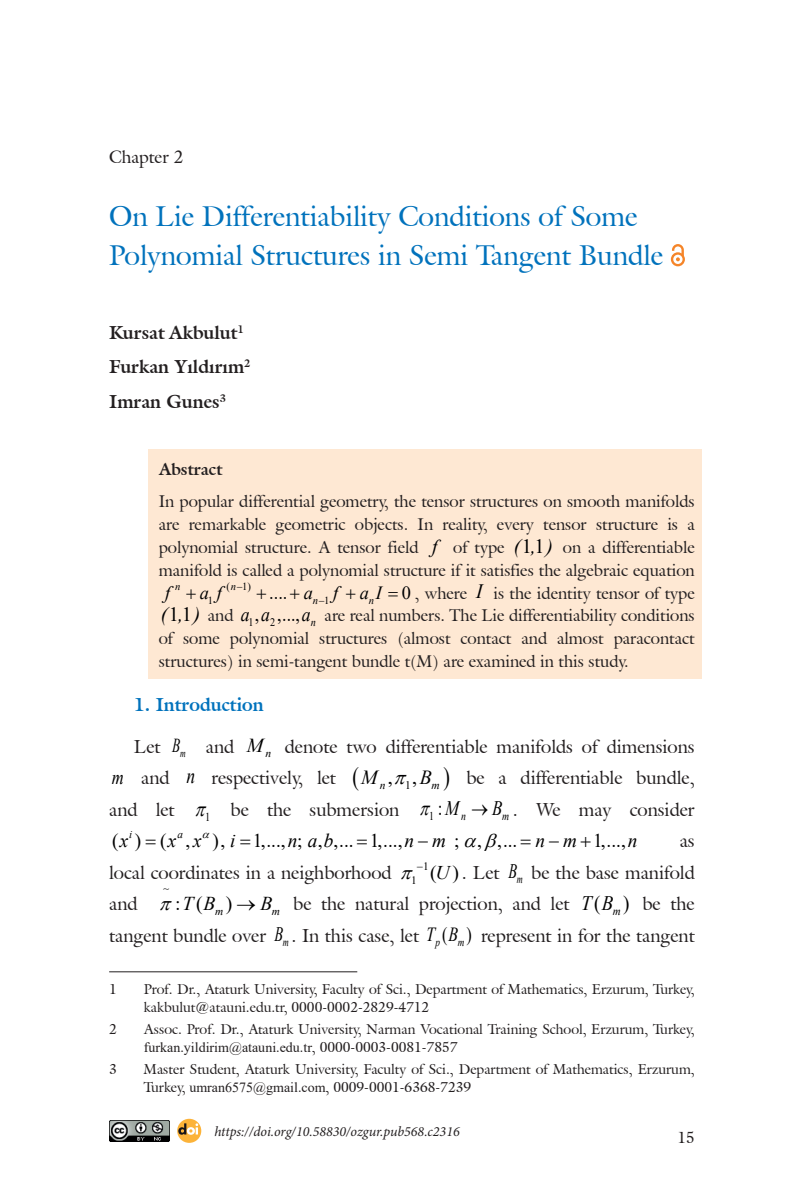
<style>
.page{position:relative;width:794px;height:1191px;background:#fff}
.page>*{position:absolute;margin:0;border:0;box-sizing:border-box;transform-origin:0 0}
.t1{font:28px/38.5px "Galliard IT Cby BT";color:#0072bc}
.t2{font:italic 20.65px "Times New Roman";color:#000001;scale:.82 1}
.t3{font:italic 20.3px "Times New Roman";color:#000001}
.t4{font:italic 19.95px "Times New Roman";color:#000001}
.t5{font:19.78px "Times New Roman";color:#000001;scale:.89 1}
.t6{font:italic 19.78px "Times New Roman";color:#000001;scale:.89 1}
.t7{font:italic 19.6px "Times New Roman";color:#000001}
.t8{font:19.43px "Times New Roman";color:#000001}
.t9{font:italic 19.43px "Times New Roman";color:#000001}
.t10{font:italic 18.55px "Times New Roman";color:#000001}
.t11{font:18.55px "Times New Roman";color:#000001}
.t12{font:18.38px/31.5px "Galliard IT Cby BT";color:#231f20}
.t13{font:700 18.38px/34.5px "Galliard IT Cby BT";color:#231f20}
.t14{font:700 18.38px "Galliard IT Cby BT";color:#0072bc}
.t15{font:17.5px "Galliard IT Cby BT";color:#231f20}
.t16{font:16.62px/22.8px "Galliard IT Cby BT";color:#231f20;text-align:justify}
.t17{font:700 16.62px "Galliard IT Cby BT";color:#231f20}
.t18{font:15.75px "Galliard IT Cby BT";color:#231f20}
.t19{font:14px/17.5px "Galliard IT Cby BT";color:#231f20}
.t20{font:14px "Times New Roman";color:#231f20}
.t21{font:italic 14px "Minion Pro";color:#231f20}
.t22{font:11.9px "Times New Roman";color:#000001;scale:.82 1}
.t23{font:italic 11.9px "Times New Roman";color:#000001;scale:.82 1}
.t24{font:italic 11.55px "Times New Roman";color:#000001;scale:.8 1}
.t25{font:11.55px "Times New Roman";color:#000001;scale:.89 1}
.t26{font:italic 11.55px "Times New Roman";color:#000001}
.t27{font:italic 11.38px "Times New Roman";color:#000001}
.t28{font:italic 11.2px "Times New Roman";color:#000001}
.t29{font:11.2px "Times New Roman";color:#000001}
.t30{font:10.85px "Times New Roman";color:#000001}
.t31{font:italic 10.85px "Times New Roman";color:#000001}
.s1{font-family:"Times New Roman";font-style:italic;font-size:19.25px;color:#000001}
.s2{font-family:"Times New Roman";font-style:italic;font-size:20.3px;color:#000001}
.s3{font-family:"Times New Roman";font-size:20.3px;color:#000001}
.s4{font-style:italic}
.s5{font-style:normal}
.s6{font-family:"Times New Roman";font-style:italic;font-size:19.78px;color:#000001}
.s7{font-family:"Times New Roman";font-style:italic;font-size:21.53px;color:#000001}
.s8{color:#000001}
.s9{font-family:"Times New Roman";font-size:19.43px;color:#000001}
.s10{font-family:"Times New Roman";font-style:italic;font-size:20.65px;color:#000001}
.s11{font-family:"Times New Roman";font-size:19.6px;color:#000001}
.s12{font-family:"Times New Roman";font-size:20.65px;color:#000001}
.s13{font-family:"Times New Roman";font-size:19.95px;color:#000001}
.s14{font-family:"Times New Roman";font-style:italic;font-size:19.95px;color:#000001}
.s15{font-family:"Galliard IT Cby BT"}
.s16{font-family:"Times New Roman"}
</style>
<div class="page">
<div style="left:148px;top:449px;width:554px;height:229px;background:#fee8d3"></div>
<svg style="left:671px;top:244px;width:14px;height:22px"></svg>
<hr style="left:109px;top:971px;width:248px;height:1px;background:#231f20">
<img style="left:109px;top:1120px;width:60px;height:21px">
<svg style="left:177px;top:1118px;width:24px;height:24px"></svg>
<svg style="left:178px;top:1123px;width:20px;height:11px"></svg>
<p class="t15" style="left:109px;top:145px;width:76px">Chapter 2</p>
<h1 class="t1" style="left:109px;top:197px;width:555px">On Lie Differentiability Conditions of Some<br>Polynomial Structures in Semi Tangent Bundle</h1>
<p class="t13" style="left:109px;top:315px;width:143px">Kursat Akbulut<sup>1<br></sup>Furkan Yıldırım<sup>2<br></sup>Imran Gunes<sup>3</sup></p>
<p class="t17" style="left:159px;top:458px;width:65px">Abstract</p>
<p class="t16" style="left:159px;top:490px;width:537px">In popular differential geometry, the tensor structures on smooth manifolds are remarkable geometric objects. In reality, every tensor structure is a polynomial structure. A tensor field <span class="s1">f</span> of type <span class="s2">( , )</span></p>
<p class="t16" style="left:159px;top:536px;width:537px;text-align:right"><span class="s3">11</span> on a differentiable<br>manifold is called a polynomial structure if it satisfies the algebraic equation</p>
<p class="t30" style="left:226px;top:579px;width:26px">(<span class="s4">n</span>−1)</p>
<p class="t31" style="left:313px;top:592px;width:18px">n−<span class="s5">1</span></p>
<p class="t10" style="left:165px;top:580px;width:7px">f</p>
<p class="t10" style="left:200px;top:580px;width:23px">a f</p>
<p class="t10" style="left:304px;top:580px;width:11px">a</p>
<p class="t10" style="left:333px;top:580px;width:50px">f aI</p>
<p class="t16" style="left:415px;top:581px;width:281px">, where <span class="s2">I</span> is the identity tensor of type</p>
<p class="t3" style="left:161px;top:600px;width:41px">(,)</p>
<p class="t31" style="left:175px;top:579px;width:7px">n</p>
<p class="t30" style="left:208px;top:592px;width:7px">1</p>
<p class="t11" style="left:269px;top:579px;width:20px">....</p>
<p class="t11" style="left:402px;top:579px;width:11px">0</p>
<p class="t31" style="left:369px;top:592px;width:7px">n</p>
<p class="t16" style="left:169px;top:604px;width:86px"><span class="s3">11</span> and <sub>1</sub></p>
<p class="t25" style="left:270px;top:614px;width:7px">2</p>
<p class="t16" style="left:159px;top:604px;width:537px;text-indent:143px"><span class="s6">a</span> are real numbers. The Lie differentiability conditions of some polynomial structures (almost contact and almost paracontact structures) in semi-tangent bundle t(M) are examined in this study.</p>
<p class="t14" style="left:134px;top:692px;width:131px">1. Introduction</p>
<p class="t12" style="left:112px;top:730px;width:584px;text-indent:22px">Let <span class="s6">B</span><sub>m</sub> and <span class="s6">M</span><sub>n</sub> denote two differentiable manifolds of dimensions <span class="s2">m</span> and <span class="s7">n</span> respectively, let</p>
<p class="t6" style="left:241px;top:601px;width:34px">a a</p>
<p class="t5" style="left:255px;top:600px;width:70px">, ,..., <sub>n</sub></p>
<p class="t4" style="left:361px;top:763px;width:72px">M<sub>n</sub><span class="s5">, ,</span><sub>1</sub> B</p>
<p class="t12" style="left:466px;top:762px;width:230px">be a differentiable bundle,</p>
<p class="t26" style="left:431px;top:777px;width:10px">m</p>
<p class="t12" style="left:109px;top:793px;width:67px">and let</p>
<p class="t12" style="left:205px;top:793px;width:196px"><sub>1</sub> be the submersion</p>
<p class="t22" style="left:429px;top:808px;width:46px">1 <sup>:</sup><sup>M</sup><span class="s4">n</span></p>
<p class="t2" style="left:492px;top:794px;width:14px">B</p>
<p class="t12" style="left:471px;top:793px;width:225px"><span class="s8">→</span> . We may consider</p>
<p class="t23" style="left:502px;top:808px;width:10px">m</p>
<p class="t28" style="left:129px;top:827px;width:5px">i</p>
<p class="t28" style="left:177px;top:827px;width:7px">a</p>
<p class="t9" style="left:120px;top:827px;width:10px">x</p>
<p class="t9" style="left:168px;top:827px;width:35px">x x</p>
<p class="t9" style="left:288px;top:827px;width:47px">nab</p>
<p class="t9" style="left:535px;top:827px;width:43px">n m</p>
<p class="t12" style="left:680px;top:825px;width:16px">as</p>
<p class="t12" style="left:109px;top:856px;width:284px">local coordinates in a neighborhood</p>
<p class="t29" style="left:417px;top:858px;width:13px">−1</p>
<p class="t8" style="left:112px;top:827px;width:125px">() ( , ),<span class="s4">i</span></p>
<p class="t8" style="left:253px;top:827px;width:266px">1,..., ; , ,... 1,...,<span class="s4">n m</span> ; , ,...</p>
<p class="t8" style="left:593px;top:827px;width:46px">1,...,<span class="s4">n</span></p>
<p class="t12" style="left:411px;top:856px;width:285px"><sub>1</sub> <span class="s9">( )</span> . Let <span class="s10">B</span><sub>m</sub> be the base manifold</p>
<p class="t9" style="left:435px;top:858px;width:16px">U</p>
<p class="t12" style="left:109px;top:888px;width:30px">and</p>
<p class="t12" style="left:175px;top:888px;width:456px"><span class="s11">: ( )</span> <span class="s8">→</span> be the natural projection, and let <span class="s12">( )</span></p>
<p class="t12" style="left:581px;top:888px;width:115px"><span class="s10">T B</span><sub>m</sub> be the</p>
<p class="t7" style="left:182px;top:890px;width:35px">T B</p>
<p class="t7" style="left:260px;top:890px;width:13px">B</p>
<p class="t27" style="left:215px;top:903px;width:10px">m</p>
<p class="t27" style="left:272px;top:903px;width:10px">m</p>
<p class="t12" style="left:109px;top:919px;width:364px">tangent bundle over <span class="s10">B</span><sub>m</sub> . In this case, let <span class="s13">( )</span></p>
<p class="t12" style="left:426px;top:919px;width:270px"><span class="s14">T B</span> represent in for the tangent</p>
<p class="t24" style="left:435px;top:934px;width:7px">p</p>
<p class="t24" style="left:458px;top:934px;width:10px">m</p>
<p class="t19" style="left:109px;top:980px;width:9px">1</p>
<p class="t19" style="left:144px;top:980px;width:552px">Prof. Dr., Ataturk University, Faculty of Sci., Department of Mathematics, Erzurum, Turkey, kakbulut@atauni.edu.tr, 0000-0002-2829-4712</p>
<p class="t19" style="left:109px;top:1020px;width:9px">2</p>
<p class="t19" style="left:144px;top:1020px;width:552px">Assoc. Prof. Dr., Ataturk University, Narman Vocational Training School, Erzurum, Turkey,</p>
<p class="t20" style="left:144px;top:1037px;width:315px">furkan.yildirim@atauni.edu.tr<span class="s15">, 0000-0003-0081-7857</span></p>
<p class="t19" style="left:109px;top:1060px;width:9px">3</p>
<p class="t19" style="left:144px;top:1060px;width:552px">Master Student, Ataturk University, Faculty of Sci., Department of Mathematics, Erzurum,<br>Turkey, <span class="s16">umran6575@gmail.com</span>, 0009-0001-6368-7239</p>
<p class="t21" style="left:214px;top:1121px;width:247px">https://doi.org/10.58830/ozgur.pub568.c2316</p>
<p class="t18" style="left:677px;top:1127px;width:19px">15</p>
</div>
